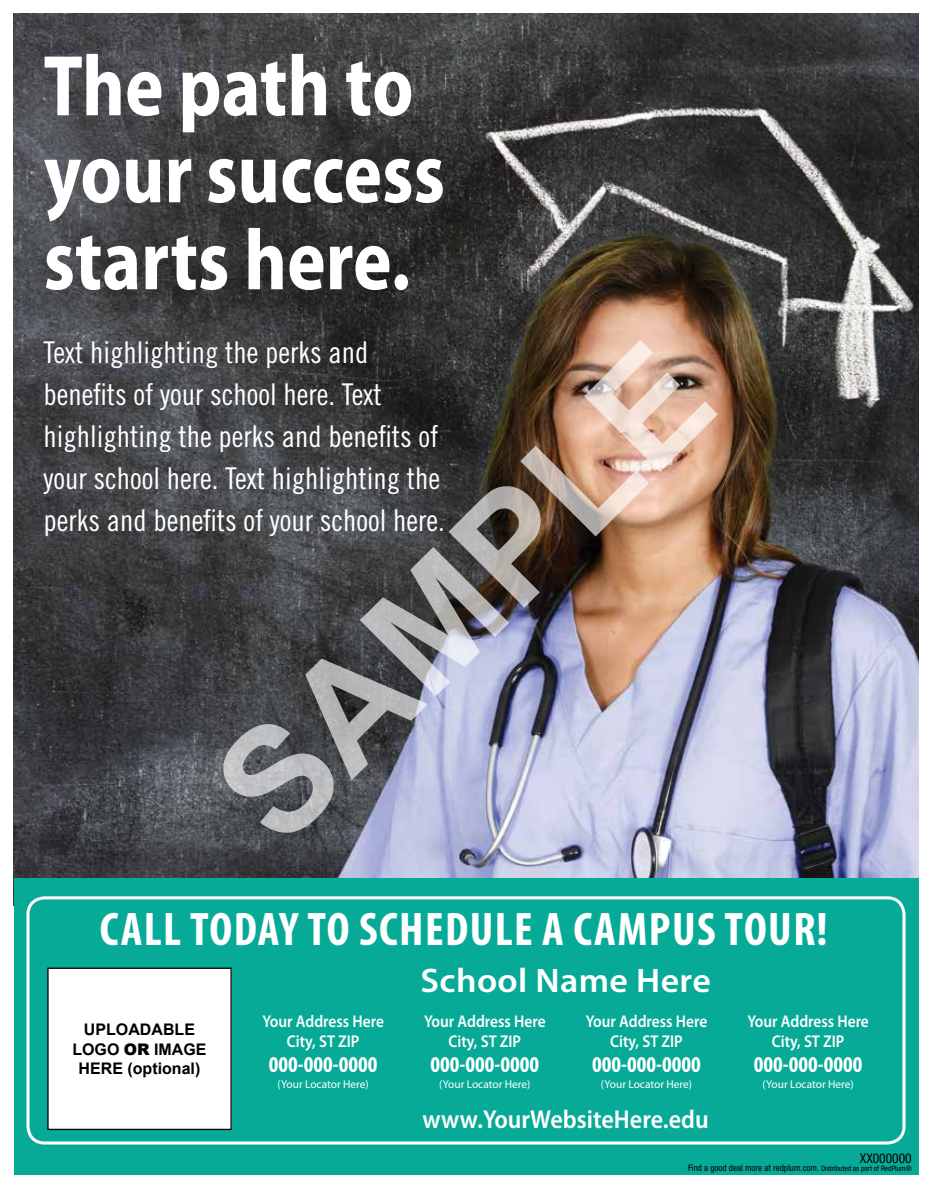
<style>
.page{position:relative;width:932px;height:1188px;background:#fff}
.page>*{position:absolute;margin:0;border:0;box-sizing:border-box;transform-origin:0 0}
.t1{font:700 150px "Arial";color:rgb(255 255 255/.65)}
.t2{font:700 semi-condensed 87px/87px "Myriad Pro";color:#fff;scale:.9 1}
.t3{font:700 condensed 47.25px "Myriad Pro";letter-spacing:.03em;color:#fff}
.t4{font:600 34.2px "Myriad Pro";letter-spacing:.01em;color:#fff;scale:1.05 1}
.t5{font:30px/42px "Trade Gothic LT Std Cn 18";color:#fff}
.t6{font:600 semi-condensed 25.95px "Myriad Pro";color:#fff}
.t7{font:700 condensed 22.65px "Myriad Pro";color:#fff}
.t8{font:600 17.1px/20px "Myriad Pro";color:#fff;text-align:center;scale:.9 1}
.t9{font:700 16.05px/19.2px "Arial";color:#000;text-align:center}
.t10{font:condensed 13.5px "Helvetica Neue LT Std";color:#000}
.t11{font:11.4px "Myriad Pro";color:#fff}
.t12{font:condensed 9px "Helvetica Neue LT Std";color:#000}
.s1{font-weight:900}
.s2{font-size:7.5px}
</style>
<div class="page">
<img style="left:14px;top:14px;width:904px;height:864px">
<div style="left:14px;top:878px;width:904px;height:296px;background:#07aa97"></div>
<div style="left:26px;top:896px;width:879px;height:249px;border:3px solid #fff;border-radius:17px"></div>
<div style="left:48px;top:968px;width:183px;height:161px;background:#fff"></div>
<div style="left:47px;top:968px;width:185px;height:162px;border:1px solid #000"></div>
<h2 class="t2" style="left:44px;top:44px;width:447px">The path to your success starts here.</h2>
<h1 class="t1" style="left:174px;top:744px;width:627px;rotate:-45deg">SAMPLE</h1>
<p class="t5" style="left:44px;top:331px;width:403px">Text highlighting the perks and benefits of your school here. Text highlighting the perks and benefits of your school here. Text highlighting the perks and benefits of your school here.</p>
<h3 class="t3" style="left:100px;top:899px;width:729px">CALL TODAY TO SCHEDULE A CAMPUS TOUR!</h3>
<p class="t9" style="left:72px;top:1021px;width:136px">UPLOADABLE<br>LOGO <span class="s1">OR</span> IMAGE<br>HERE (optional)</p>
<p class="t8" style="left:262px;top:1011px;width:136px">Your Address Here<br>City, ST ZIP</p>
<p class="t7" style="left:269px;top:1051px;width:110px">000-000-0000</p>
<p class="t11" style="left:277px;top:1077px;width:93px">(Your Locator Here)</p>
<p class="t4" style="left:420px;top:959px;width:278px">School Name Here</p>
<p class="t8" style="left:424px;top:1011px;width:136px">Your Address Here<br>City, ST ZIP</p>
<p class="t7" style="left:430px;top:1051px;width:110px">000-000-0000</p>
<p class="t11" style="left:439px;top:1077px;width:93px">(Your Locator Here)</p>
<p class="t8" style="left:586px;top:1011px;width:136px">Your Address Here<br>City, ST ZIP</p>
<p class="t7" style="left:592px;top:1051px;width:110px">000-000-0000</p>
<p class="t11" style="left:601px;top:1077px;width:93px">(Your Locator Here)</p>
<p class="t6" style="left:422px;top:1105px;width:288px">www.YourWebsiteHere.edu</p>
<p class="t8" style="left:747px;top:1011px;width:136px">Your Address Here<br>City, ST ZIP</p>
<p class="t7" style="left:754px;top:1051px;width:110px">000-000-0000</p>
<p class="t11" style="left:762px;top:1077px;width:93px">(Your Locator Here)</p>
<p class="t10" style="left:859px;top:1151px;width:53px">XX000000</p>
<p class="t12" style="left:688px;top:1162px;width:225px">Find a good deal more at redplum.com. <span class="s2">Distributed as part of RedPlum®</span></p>
</div>
